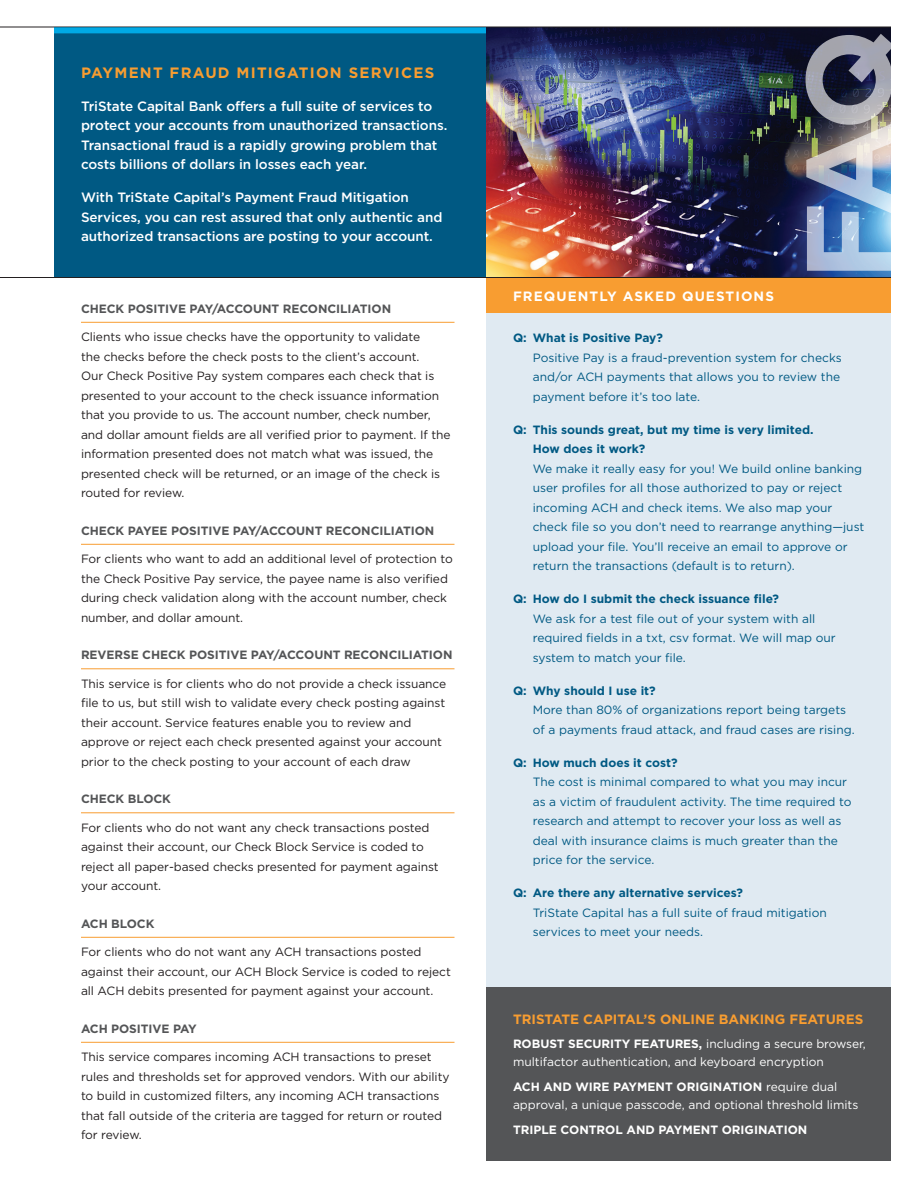
<style>
.page{position:relative;width:918px;height:1188px;background:#fff}
.page>*{position:absolute;margin:0;border:0;box-sizing:border-box;transform-origin:0 0}
.Text__Body_Copy{font:700 15px "Gotham";letter-spacing:.08em;color:#f89d31}
.Text__Body_Copy-2{font:500 13.5px/19.5px "Gotham";letter-spacing:-.005em;color:#fff}
.t1{font:700 13.5px "Gotham";color:#f89d31}
.Situation_Text{font:700 13.5px "Gotham";letter-spacing:.08em;color:#fff}
.t2{font:12px/19.5px "Gotham";color:#005983}
.Situation_Text-2{font:12px/19.5px "Gotham";letter-spacing:-.005em;color:#231f20}
.Header_Text_Underlin{font:12px/19.5px "Gotham";letter-spacing:-.005em;color:#231f20}
.t3{font:12px/18px "Gotham";color:#fff}
.Header_Text_Underlin-2{font:700 12px "Gotham";letter-spacing:-.005em;color:#545557}
.t4{font:700 12px "Gotham";color:#fff}
.s1{font-weight:700}
</style>
<div class="page">
<img style="left:486px;top:28px;width:405px;height:249px">
<div style="left:54px;top:27px;width:432px;height:251px;background:#005983"></div>
<div style="left:486px;top:987px;width:405px;height:174px;background:#545557"></div>
<div style="left:486px;top:314px;width:405px;height:673px;background:#e0eaf2"></div>
<div style="left:486px;top:278px;width:405px;height:36px;background:#f89d31"></div>
<hr style="left:0;top:27px;width:891px;height:1px;background:#231f20">
<div style="left:54px;top:27px;width:432px;height:6px;background:#00a9e5"></div>
<hr style="left:0;top:277px;width:891px;height:1px;background:#231f20">
<img style="left:805px;top:34px;width:86px;height:237px">
<hr style="left:81px;top:322px;width:373px;height:1px;background:#f89d31">
<hr style="left:81px;top:544px;width:373px;height:1px;background:#f89d31">
<hr style="left:81px;top:668px;width:373px;height:1px;background:#f89d31">
<hr style="left:81px;top:812px;width:373px;height:1px;background:#f89d31">
<hr style="left:81px;top:937px;width:373px;height:1px;background:#f89d31">
<hr style="left:81px;top:1042px;width:373px;height:1px;background:#f89d31">
<p class="Text__Body_Copy" style="left:81px;top:64px;width:355px">PAYMENT FRAUD MITIGATION SERVICES</p>
<p class="Text__Body_Copy-2" style="left:81px;top:96px;width:368px">TriState Capital Bank offers a full suite of services to protect your accounts from unauthorized transactions.<br>Transactional fraud is a rapidly growing problem that costs billions of dollars in losses each year.</p>
<p class="Text__Body_Copy-2" style="left:81px;top:187px;width:363px">With TriState Capital’s Payment Fraud Mitigation<br>Services, you can rest assured that only authentic and authorized transactions are posting to your account.</p>
<p class="Header_Text_Underlin-2" style="left:81px;top:302px;width:312px">CHECK POSITIVE PAY/ACCOUNT RECONCILIATION</p>
<p class="Header_Text_Underlin" style="left:81px;top:327px;width:371px">Clients who issue checks have the opportunity to validate<br>the checks before the check posts to the client’s account.<br>Our Check Positive Pay system compares each check that is presented to your account to the check issuance information that you provide to us. The account number, check number, and dollar amount fields are all verified prior to payment. If the information presented does not match what was issued, the presented check will be returned, or an image of the check is routed for review.</p>
<p class="Header_Text_Underlin-2" style="left:81px;top:524px;width:355px">CHECK PAYEE POSITIVE PAY/ACCOUNT RECONCILIATION</p>
<p class="Situation_Text-2" style="left:81px;top:549px;width:373px">For clients who want to add an additional level of protection to the Check Positive Pay service, the payee name is also verified during check validation along with the account number, check number, and dollar amount.</p>
<p class="Header_Text_Underlin-2" style="left:81px;top:648px;width:373px">REVERSE CHECK POSITIVE PAY/ACCOUNT RECONCILIATION</p>
<p class="Situation_Text-2" style="left:81px;top:674px;width:367px">This service is for clients who do not provide a check issuance file to us, but still wish to validate every check posting against their account. Service features enable you to review and approve or reject each check presented against your account prior to the check posting to your account of each draw</p>
<p class="Header_Text_Underlin-2" style="left:81px;top:792px;width:92px">CHECK BLOCK</p>
<p class="Situation_Text-2" style="left:81px;top:818px;width:359px">For clients who do not want any check transactions posted against their account, our Check Block Service is coded to reject all paper-based checks presented for payment against your account.</p>
<p class="Header_Text_Underlin-2" style="left:81px;top:917px;width:75px">ACH BLOCK</p>
<p class="Situation_Text-2" style="left:81px;top:942px;width:371px">For clients who do not want any ACH transactions posted against their account, our ACH Block Service is coded to reject all ACH debits presented for payment against your account.</p>
<p class="Header_Text_Underlin-2" style="left:81px;top:1022px;width:117px">ACH POSITIVE PAY</p>
<p class="Situation_Text-2" style="left:81px;top:1047px;width:370px">This service compares incoming ACH transactions to preset rules and thresholds set for approved vendors. With our ability to build in customized filters, any incoming ACH transactions that fall outside of the criteria are tagged for return or routed for review.</p>
<p class="Situation_Text" style="left:513px;top:289px;width:263px">FREQUENTLY ASKED QUESTIONS</p>
<p class="t2" style="left:533px;top:328px;width:311px;text-indent:-20px"><span class="s1">Q: What is Positive Pay?<br></span>Positive Pay is a fraud-prevention system for checks and/or ACH payments that allows you to review the payment before it’s too late.</p>
<p class="t2" style="left:533px;top:419px;width:333px;text-indent:-20px"><span class="s1">Q: This sounds great, but my time is very limited.<br>How does it work?<br></span>We make it really easy for you! We build online banking user profiles for all those authorized to pay or reject incoming ACH and check items. We also map your check file so you don’t need to rearrange anything—just upload your file. You’ll receive an email to approve or return the transactions (default is to return).</p>
<p class="t2" style="left:533px;top:589px;width:305px;text-indent:-20px"><span class="s1">Q: How do I submit the check issuance file?<br></span>We ask for a test file out of your system with all required fields in a txt, csv format. We will map our system to match your file.</p>
<p class="t2" style="left:533px;top:680px;width:323px;text-indent:-20px"><span class="s1">Q: Why should I use it?<br></span>More than 80% of organizations report being targets of a payments fraud attack, and fraud cases are rising.</p>
<p class="t2" style="left:533px;top:752px;width:320px;text-indent:-20px"><span class="s1">Q: How much does it cost?<br></span>The cost is minimal compared to what you may incur as a victim of fraudulent activity. The time required to research and attempt to recover your loss as well as deal with insurance claims is much greater than the price for the service.</p>
<p class="t2" style="left:533px;top:883px;width:296px;text-indent:-20px"><span class="s1">Q: Are there any alternative services?<br></span>TriState Capital has a full suite of fraud mitigation services to meet your needs.</p>
<p class="t1" style="left:513px;top:1011px;width:352px">TRISTATE CAPITAL’S ONLINE BANKING FEATURES</p>
<p class="t3" style="left:513px;top:1035px;width:354px"><span class="s1">ROBUST SECURITY FEATURES,</span> including a secure browser, multifactor authentication, and keyboard encryption</p>
<p class="t3" style="left:513px;top:1078px;width:347px"><span class="s1">ACH AND WIRE PAYMENT ORIGINATION</span> require dual approval, a unique passcode, and optional threshold limits</p>
<p class="t4" style="left:513px;top:1123px;width:296px">TRIPLE CONTROL AND PAYMENT ORIGINATION</p>
</div>
